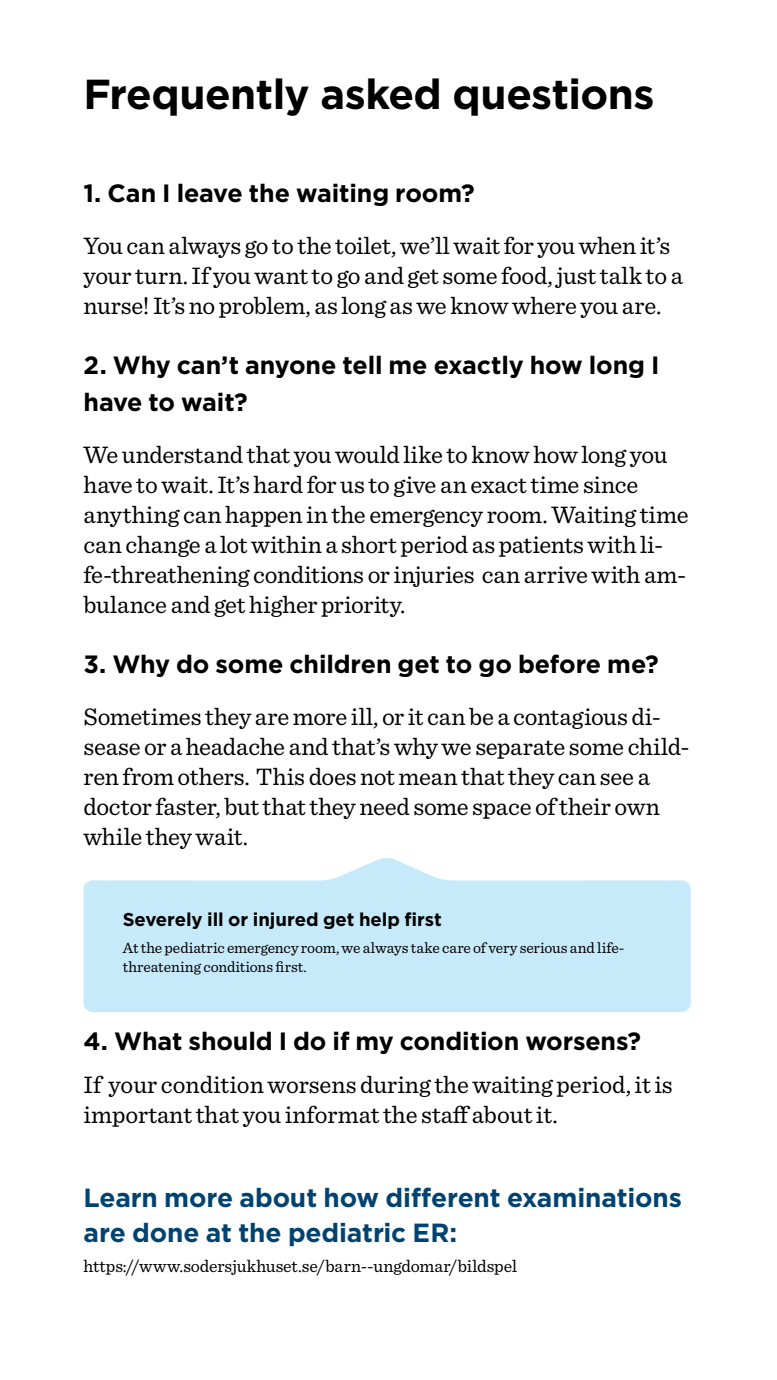
<style>
.page{position:relative;width:777px;height:1380px;background:#fff}
.page>*{position:absolute;margin:0;border:0;box-sizing:border-box;transform-origin:0 0}
.t1{font:700 41.88px "Gotham";letter-spacing:-.015em;color:#000}
.t2{font:700 26.25px/34.6px "Gotham";letter-spacing:-.005em;color:#004371}
.t3{font:25px/30px "Sentinel";letter-spacing:-.005em;color:#000}
.t4{font:700 25px/37px "Gotham";letter-spacing:-.005em;color:#000}
.t5{font:700 18.56px "Gotham";letter-spacing:-.005em;color:#000}
.t6{font:17.81px "Sentinel";letter-spacing:-.005em;color:#000}
.t7{font:15.62px/18.8px "Sentinel";letter-spacing:-.005em;color:#000}
</style>
<div class="page">
<svg style="left:83px;top:858px;width:607px;height:154px;background:#ceecfb"></svg>
<h1 class="t1" style="left:83px;top:66px;width:572px">Frequently asked questions</h1>
<p class="t4" style="left:83px;top:174px;width:392px">1. Can I leave the waiting room?</p>
<p class="t3" style="left:83px;top:229px;width:600px">You can always go to the toilet, we’ll wait for you when it’s your turn. If you want to go and get some food, just talk to a nurse! It’s no problem, as long as we know where you are.</p>
<p class="t4" style="left:83px;top:346px;width:577px">2. Why can’t anyone tell me exactly how long I have to wait?</p>
<p class="t3" style="left:83px;top:438px;width:606px">We understand that you would like to know how long you have to wait. It’s hard for us to give an exact time since anything can happen in the emergency room. Waiting time can change a lot within a short period as patients with li&shy;fe-threathening conditions or injuries can arrive with am&shy;bulance and get higher priority.</p>
<p class="t4" style="left:83px;top:645px;width:576px">3. Why do some children get to go before me?</p>
<p class="t3" style="left:83px;top:700px;width:607px">Sometimes they are more ill, or it can be a contagious di&shy;sease or a headache and that’s why we separate some child&shy;ren from others. This does not mean that they can see a doctor faster, but that they need some space of their own while they wait.</p>
<p class="t5" style="left:123px;top:907px;width:320px">Severely ill or injured get help first</p>
<p class="t7" style="left:123px;top:937px;width:503px">At the pediatric emergency room, we always take care of very serious and life&shy;threatening conditions first.</p>
<p class="t4" style="left:83px;top:1022px;width:559px">4. What should I do if my condition worsens?</p>
<p class="t3" style="left:83px;top:1069px;width:590px">If your condition worsens during the waiting period, it is important that you informat the staff about it.</p>
<p class="t2" style="left:83px;top:1181px;width:599px">Learn more about how different examinations are done at the pediatric ER:</p>
<p class="t6" style="left:83px;top:1253px;width:435px">https://www.sodersjukhuset.se/barn--ungdomar/bildspel</p>
</div>
